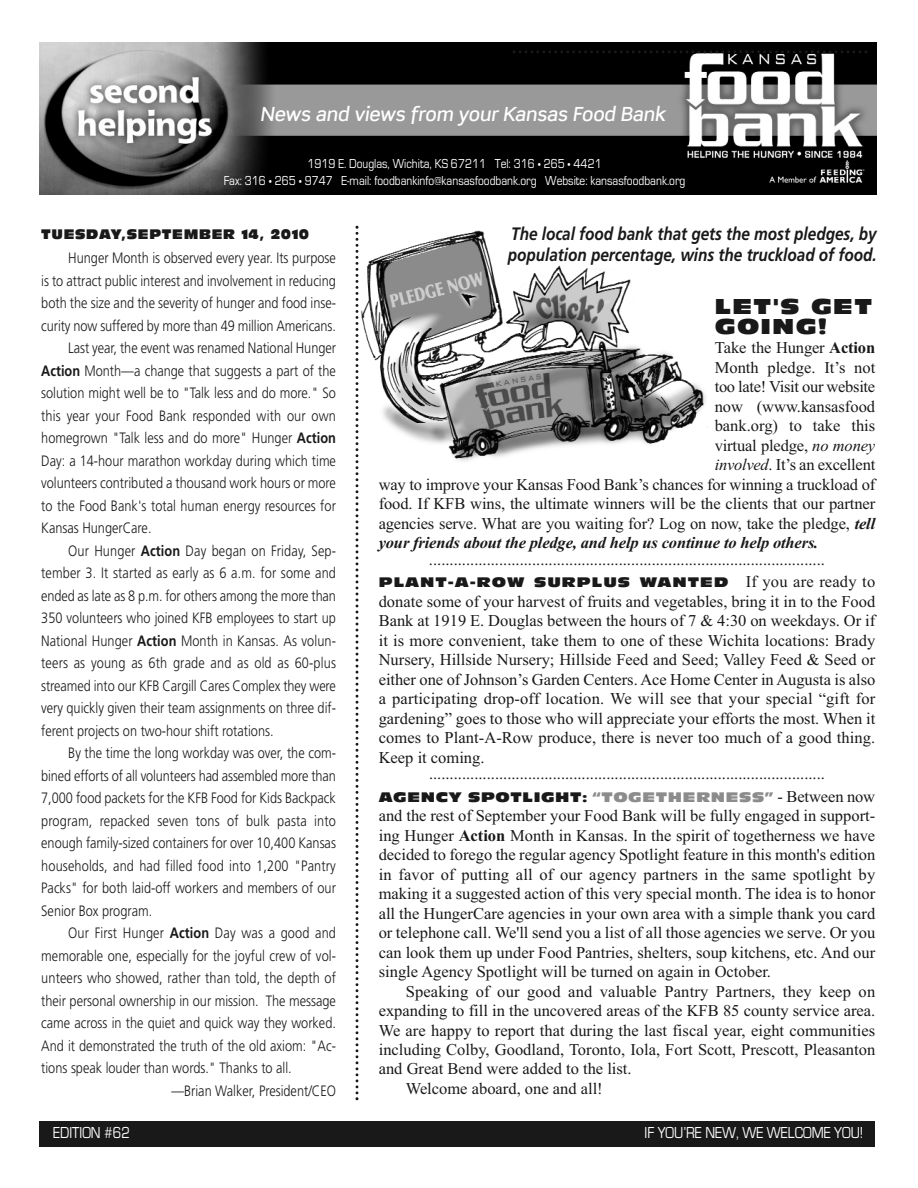
<style>
.page{position:relative;width:918px;height:1188px;background:#fff}
.page>*{position:absolute;margin:0;border:0;box-sizing:border-box;transform-origin:0 0}
.t1{font:21px/19.5px "Antique Olive Std Nord";letter-spacing:.055em;color:#191919}
.t2{font:italic 500 19.5px "Scene Std";color:#fff}
.t3{font:italic 700 18px/21px "Frutiger LT Std";color:#191919;scale:.85 1}
.t4{font:16.5px/19.5px "Times New Roman";color:#191919;text-align:justify}
.t5{font:italic 700 16.5px "Times New Roman";letter-spacing:-.01em;color:#191919}
.t6{font:16.5px "Eurostile";color:#fff;scale:.85 1}
.t7{font:16.5px "Times New Roman";letter-spacing:-.02em;color:#191919}
.t8{font:300 15px "Frutiger LT Std";color:#191919;scale:.85 1}
.t9{font:13.5px/16.5px "Eurostile";color:#fff;text-align:center;scale:.85 1}
.t10{font:13.5px "Antique Olive Std Nord";letter-spacing:.055em;color:#191919}
.t11{font:13.5px "Antique Olive Std Nord";letter-spacing:.055em;color:#191919;scale:.85 1}
.s1{font-size:10.5px}
.s2{font-weight:700}
.s3{font-style:italic}
.s4{font-weight:700;font-style:italic}
.s5{font-family:"Times New Roman";font-size:16.5px}
.s6{color:#8c8c8c}
</style>
<div class="page">
<img style="left:355px;top:225px;width:353px;height:243px">
<div style="left:40px;top:1121px;width:835px;height:26px;background:#191919"></div>
<img style="left:40px;top:43px;width:837px;height:152px">
<svg style="left:356px;top:226px;width:2px;height:874px"></svg>
<svg style="left:513px;top:50px;width:354px;height:3px"></svg>
<p class="t2" style="left:260px;top:103px;width:407px">News and views from your Kansas Food Bank</p>
<p class="t9" style="left:224px;top:157px;width:545px">1919 E. Douglas, Wichita, KS 67211 Tel: 316 <span class="s1">•</span> 265 <span class="s1">•</span> 4421<br>Fax: 316 <span class="s1">•</span> 265 <span class="s1">•</span> 9747 E-mail: foodbankinfo@kansasfoodbank.org Website: kansasfoodbank.org</p>
<p class="t11" style="left:41px;top:227px;width:317px">TUESDAY,SEPTEMBER 14, 2010</p>
<p class="t8" style="left:68px;top:252px;width:316px">Hunger Month is observed every year. Its purpose</p>
<p class="t8" style="left:41px;top:274px;width:348px">is to attract public interest and involvement in reducing</p>
<p class="t8" style="left:41px;top:297px;width:348px">both the size and the severity of hunger and food inse-</p>
<p class="t8" style="left:41px;top:319px;width:348px">curity now suffered by more than 49 million Americans.</p>
<p class="t8" style="left:68px;top:342px;width:317px">Last year, the event was renamed National Hunger</p>
<p class="t8" style="left:41px;top:364px;width:348px"><span class="s2">Action</span> Month—a change that suggests a part of the</p>
<p class="t8" style="left:41px;top:387px;width:348px">solution might well be to "Talk less and do more." So</p>
<p class="t8" style="left:41px;top:409px;width:348px">this year your Food Bank responded with our own</p>
<p class="t8" style="left:41px;top:432px;width:348px">homegrown "Talk less and do more" Hunger <span class="s2">Action</span></p>
<p class="t8" style="left:41px;top:454px;width:348px">Day: a 14-hour marathon workday during which time</p>
<p class="t8" style="left:41px;top:477px;width:348px">volunteers contributed a thousand work hours or more</p>
<p class="t8" style="left:41px;top:499px;width:348px">to the Food Bank's total human energy resources for</p>
<p class="t8" style="left:41px;top:522px;width:131px">Kansas HungerCare.</p>
<p class="t8" style="left:68px;top:544px;width:316px">Our Hunger <span class="s2">Action</span> Day began on Friday, Sep-</p>
<p class="t8" style="left:41px;top:567px;width:348px">tember 3. It started as early as 6 a.m. for some and</p>
<p class="t8" style="left:41px;top:589px;width:348px">ended as late as 8 p.m. for others among the more than</p>
<p class="t8" style="left:41px;top:612px;width:348px">350 volunteers who joined KFB employees to start up</p>
<p class="t8" style="left:41px;top:634px;width:348px">National Hunger <span class="s2">Action</span> Month in Kansas. As volun-</p>
<p class="t8" style="left:41px;top:657px;width:348px">teers as young as 6th grade and as old as 60-plus</p>
<p class="t8" style="left:41px;top:679px;width:348px">streamed into our KFB Cargill Cares Complex they were</p>
<p class="t8" style="left:41px;top:702px;width:348px">very quickly given their team assignments on three dif-</p>
<p class="t8" style="left:41px;top:724px;width:275px">ferent projects on two-hour shift rotations.</p>
<p class="t8" style="left:68px;top:747px;width:317px">By the time the long workday was over, the com-</p>
<p class="t8" style="left:41px;top:769px;width:348px">bined efforts of all volunteers had assembled more than</p>
<p class="t8" style="left:41px;top:792px;width:348px">7,000 food packets for the KFB Food for Kids Backpack</p>
<p class="t8" style="left:41px;top:814px;width:348px">program, repacked seven tons of bulk pasta into</p>
<p class="t8" style="left:41px;top:837px;width:348px">enough family-sized containers for over 10,400 Kansas</p>
<p class="t8" style="left:41px;top:859px;width:348px">households, and had filled food into 1,200 "Pantry</p>
<p class="t8" style="left:41px;top:882px;width:348px">Packs" for both laid-off workers and members of our</p>
<p class="t8" style="left:41px;top:904px;width:132px">Senior Box program.</p>
<p class="t8" style="left:68px;top:927px;width:316px">Our First Hunger <span class="s2">Action</span> Day was a good and</p>
<p class="t8" style="left:41px;top:949px;width:348px">memorable one, especially for the joyful crew of vol-</p>
<p class="t8" style="left:41px;top:972px;width:348px">unteers who showed, rather than told, the depth of</p>
<p class="t8" style="left:41px;top:994px;width:348px">their personal ownership in our mission. The message</p>
<p class="t8" style="left:41px;top:1017px;width:348px">came across in the quiet and quick way they worked.</p>
<p class="t8" style="left:41px;top:1039px;width:348px">And it demonstrated the truth of the old axiom: "Ac-</p>
<p class="t8" style="left:41px;top:1062px;width:296px">tions speak louder than words." Thanks to all.</p>
<p class="t8" style="left:171px;top:1084px;width:195px">—Brian Walker, President/CEO</p>
<p class="t3" style="left:508px;top:225px;width:436px">The local food bank that gets the most pledges, by population percentage, wins the truckload of food.</p>
<p class="t1" style="left:715px;top:297px;width:159px">LET'S GET<br>GOING!</p>
<p class="t4" style="left:715px;top:339px;width:162px">Take the Hunger <span class="s2">Action</span></p>
<p class="t4" style="left:715px;top:359px;width:162px">Month pledge. It’s not</p>
<p class="t7" style="left:715px;top:381px;width:162px">too late! Visit our website</p>
<p class="t4" style="left:715px;top:398px;width:162px">now (www.kansasfood</p>
<p class="t4" style="left:715px;top:417px;width:162px">bank.org) to take this</p>
<p class="t4" style="left:715px;top:437px;width:162px">virtual pledge, <span class="s3">no money</span></p>
<p class="t4" style="left:715px;top:456px;width:162px"><span class="s3">involved</span>. It’s an excellent</p>
<p class="t4" style="left:379px;top:476px;width:498px">way to improve your Kansas Food Bank’s chances for winning a truckload of</p>
<p class="t4" style="left:379px;top:495px;width:498px">food. If KFB wins, the ultimate winners will be the clients that our partner</p>
<p class="t4" style="left:379px;top:515px;width:498px">agencies serve. What are you waiting for? Log on now, take the pledge, <span class="s4">tell</span></p>
<p class="t5" style="left:379px;top:537px;width:441px">your friends about the pledge, and help us continue to help others.</p>
<p class="t4" style="left:429px;top:551px;width:397px">................................................................................................</p>
<p class="t10" style="left:379px;top:574px;width:498px">PLANT-A-ROW SURPLUS WANTED <span class="s5">If you are ready to</span></p>
<p class="t4" style="left:379px;top:593px;width:498px">donate some of your harvest of fruits and vegetables, bring it in to the Food Bank at 1919 E. Douglas between the hours of 7 &amp; 4:30 on weekdays. Or if it is more convenient, take them to one of these Wichita locations: Brady Nursery, Hillside Nursery; Hillside Feed and Seed; Valley Feed &amp; Seed or either one of Johnson’s Garden Centers. Ace Home Center in Augusta is also a participating drop-off location. We will see that your special “gift for gardening” goes to those who will appreciate your efforts the most. When it comes to Plant-A-Row produce, there is never too much of a good thing.<br>Keep it coming.</p>
<p class="t4" style="left:429px;top:765px;width:398px">................................................................................................</p>
<p class="t10" style="left:379px;top:789px;width:498px">AGENCY SPOTLIGHT: <span class="s6">“TOGETHERNESS”</span> <span class="s5">- Between now</span></p>
<p class="t4" style="left:379px;top:807px;width:498px">and the rest of September your Food Bank will be fully engaged in support&shy;ing Hunger <span class="s2">Action</span> Month in Kansas. In the spirit of togetherness we have decided to forego the regular agency Spotlight feature in this month's edition in favor of putting all of our agency partners in the same spotlight by making it a suggested action of this very special month. The idea is to honor all the HungerCare agencies in your own area with a simple thank you card or telephone call. We'll send you a list of all those agencies we serve. Or you can look them up under Food Pantries, shelters, soup kitchens, etc. And our single Agency Spotlight will be turned on again in October.</p>
<p class="t4" style="left:406px;top:983px;width:471px">Speaking of our good and valuable Pantry Partners, they keep on</p>
<p class="t4" style="left:379px;top:1002px;width:498px">expanding to fill in the uncovered areas of the KFB 85 county service area.</p>
<p class="t4" style="left:379px;top:1022px;width:498px">We are happy to report that during the last fiscal year, eight communities</p>
<p class="t4" style="left:379px;top:1041px;width:498px">including Colby, Goodland, Toronto, Iola, Fort Scott, Prescott, Pleasanton</p>
<p class="t4" style="left:379px;top:1061px;width:254px">and Great Bend were added to the list.</p>
<p class="t4" style="left:406px;top:1080px;width:199px">Welcome aboard, one and all!</p>
<p class="t6" style="left:53px;top:1127px;width:92px">EDITION #62</p>
<p class="t6" style="left:644px;top:1127px;width:259px">IF YOU’RE NEW, WE WELCOME YOU!</p>
</div>
